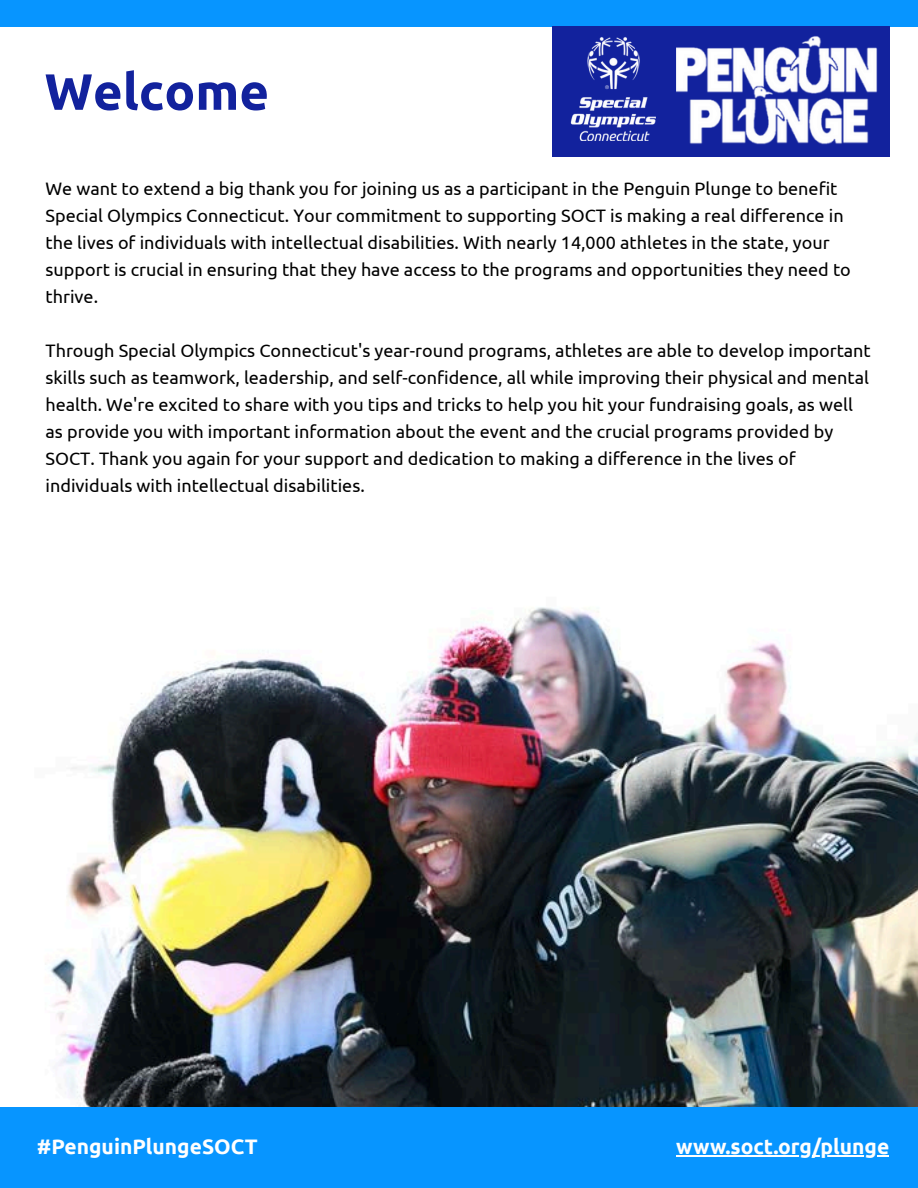
<style>
.page{position:relative;width:918px;height:1188px;background:#fff}
.page>*{position:absolute;margin:0;border:0;box-sizing:border-box;transform-origin:0 0}
.t1{font:700 51px "Ubuntu";color:#12229d}
.t2{font:700 21px "Ubuntu";color:#fefefe}
.t3{font:18px/27px "Ubuntu";color:#000}
</style>
<div class="page">
<div style="left:0;top:0;width:918px;height:27px;background:#0795ff"></div>
<img style="left:50px;top:607px;width:868px;height:500px">
<div style="left:0;top:1107px;width:918px;height:81px;background:#0795ff"></div>
<div style="left:552px;top:27px;width:338px;height:130px;background:#12229d"></div>
<img style="left:676px;top:36px;width:202px;height:109px">
<img style="left:570px;top:37px;width:86px;height:104px">
<hr style="left:676px;top:1156px;width:213px;height:1px;background:#fefefe">
<p class="t1" style="left:45px;top:62px;width:226px">Welcome</p>
<p class="t3" style="left:46px;top:175px;width:807px">We want to extend a big thank you for joining us as a participant in the Penguin Plunge to benefit Special Olympics Connecticut. Your commitment to supporting SOCT is making a real difference in the lives of individuals with intellectual disabilities. With nearly 14,000 athletes in the state, your support is crucial in ensuring that they have access to the programs and opportunities they need to thrive.</p>
<p class="t3" style="left:46px;top:337px;width:827px">Through Special Olympics Connecticut's year-round programs, athletes are able to develop important skills such as teamwork, leadership, and self-confidence, all while improving their physical and mental health. We're excited to share with you tips and tricks to help you hit your fundraising goals, as well as provide you with important information about the event and the crucial programs provided by SOCT. Thank you again for your support and dedication to making a difference in the lives of individuals with intellectual disabilities.</p>
<p class="t2" style="left:37px;top:1135px;width:223px">#PenguinPlungeSOCT</p>
<p class="t2" style="left:676px;top:1135px;width:215px">www.soct.org/plunge</p>
</div>
